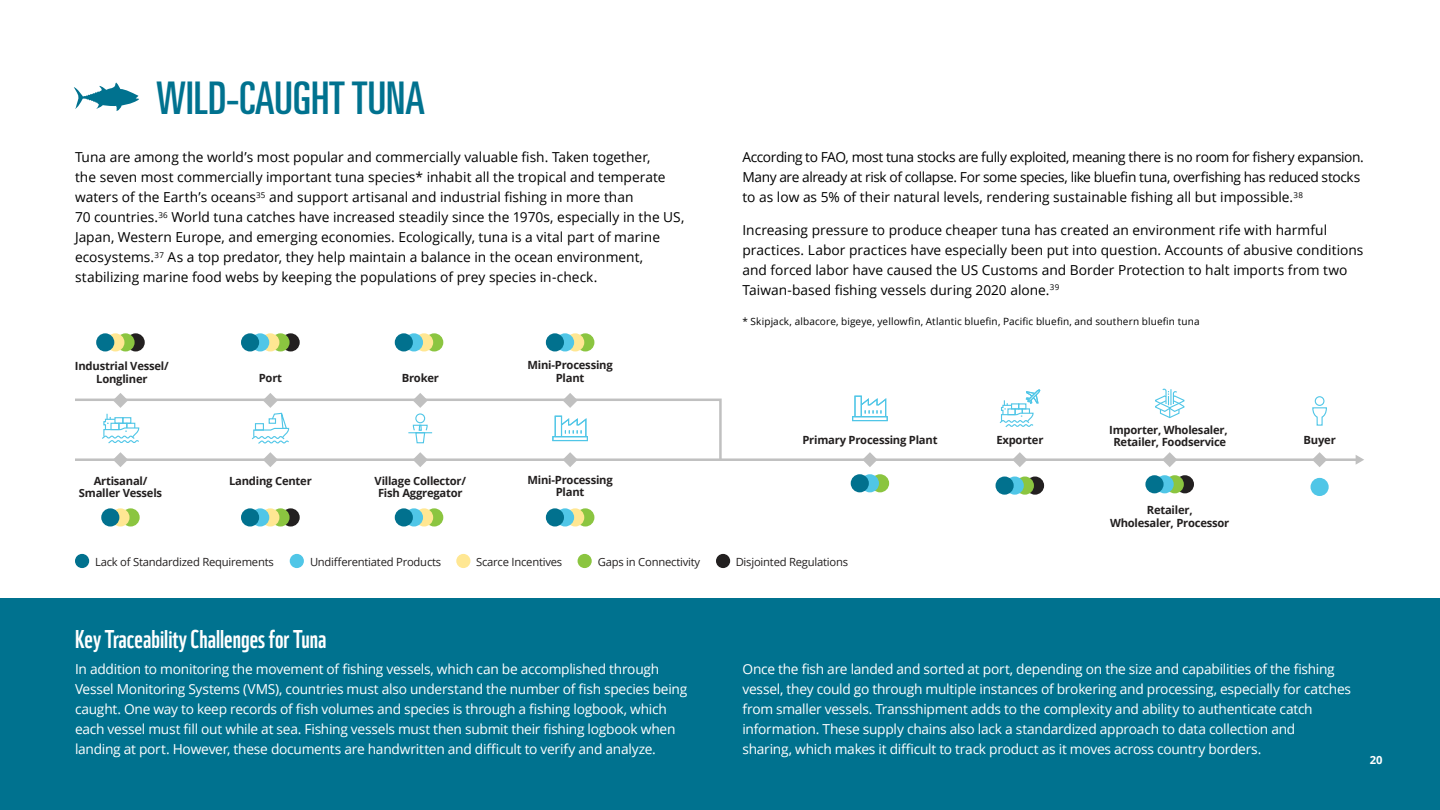
<style>
.page{position:relative;width:1440px;height:810px;background:#fff}
.page>*{position:absolute;margin:0;border:0;box-sizing:border-box;transform-origin:0 0}
.t1{font:ultra-condensed 45px "Univers LT Std";color:#00728f}
.t2{font:25px "WWF";color:#fff}
.t3{font:13.75px/20px "Open Sans";color:#000}
.t4{font:13.75px/20px "Open Sans";letter-spacing:-.02em;color:#fff}
.t5{font:13.75px/20px "Open Sans";letter-spacing:-.03em;color:#000}
.t6{font:700 11.25px/12.5px "Open Sans";letter-spacing:-.02em;color:#232020;text-align:center}
.t7{font:11.25px "Open Sans";letter-spacing:-.02em;color:#232020}
.t8{font:700 11.25px "Open Sans";color:#fff}
.t9{font:10px "Open Sans";letter-spacing:.015em;color:#000}
</style>
<div class="page">
<svg style="left:74px;top:82px;width:65px;height:29px"></svg>
<hr style="left:75px;top:458px;width:1282px;height:3px;background:#c0c0c0">
<svg style="left:1356px;top:455px;width:8px;height:10px"></svg>
<div style="left:127px;top:333px;width:18px;height:18px;background:#232020;border-radius:50%"></div>
<div style="left:116px;top:333px;width:19px;height:18px;background:#8bc540;border-radius:50%"></div>
<div style="left:106px;top:333px;width:18px;height:18px;background:#ffe793;border-radius:50%"></div>
<div style="left:96px;top:333px;width:18px;height:18px;background:#01718e;border-radius:50%"></div>
<div style="left:1311px;top:478px;width:18px;height:18px;background:#50c6e7;border-radius:50%"></div>
<svg style="left:862px;top:452px;width:15px;height:15px"></svg>
<svg style="left:1012px;top:452px;width:15px;height:15px"></svg>
<svg style="left:1162px;top:452px;width:15px;height:15px"></svg>
<svg style="left:1312px;top:452px;width:15px;height:15px"></svg>
<div style="left:122px;top:508px;width:18px;height:19px;background:#8bc540;border-radius:50%"></div>
<svg style="left:111px;top:508px;width:19px;height:19px"></svg>
<div style="left:101px;top:508px;width:18px;height:19px;background:#01718e;border-radius:50%"></div>
<div style="left:75px;top:554px;width:14px;height:14px;background:#01718e;border-radius:50%"></div>
<div style="left:290px;top:554px;width:14px;height:14px;background:#50c6e7;border-radius:50%"></div>
<div style="left:456px;top:554px;width:14px;height:14px;background:#ffe793;border-radius:50%"></div>
<div style="left:578px;top:554px;width:14px;height:14px;background:#8bc540;border-radius:50%"></div>
<div style="left:716px;top:554px;width:14px;height:14px;background:#232020;border-radius:50%"></div>
<svg style="left:999px;top:389px;width:42px;height:38px"></svg>
<svg style="left:1155px;top:388px;width:30px;height:31px"></svg>
<div style="left:1315px;top:396px;width:9px;height:10px;border:1px solid #50c6e7;border-radius:50%"></div>
<svg style="left:1312px;top:407px;width:15px;height:19px"></svg>
<div style="left:852px;top:416px;width:36px;height:5px;border:1px solid #50c6e7"></div>
<svg style="left:854px;top:395px;width:33px;height:23px"></svg>
<div style="left:282px;top:333px;width:18px;height:18px;background:#232020;border-radius:50%"></div>
<div style="left:271px;top:333px;width:19px;height:18px;background:#8bc540;border-radius:50%"></div>
<div style="left:261px;top:333px;width:18px;height:18px;background:#ffe793;border-radius:50%"></div>
<div style="left:251px;top:333px;width:18px;height:18px;background:#50c6e7;border-radius:50%"></div>
<div style="left:241px;top:333px;width:18px;height:18px;background:#01718e;border-radius:50%"></div>
<div style="left:282px;top:508px;width:18px;height:19px;background:#232020;border-radius:50%"></div>
<svg style="left:271px;top:508px;width:19px;height:19px"></svg>
<div style="left:261px;top:508px;width:18px;height:19px;background:#ffe793;border-radius:50%"></div>
<div style="left:251px;top:508px;width:18px;height:19px;background:#50c6e7;border-radius:50%"></div>
<div style="left:241px;top:508px;width:18px;height:19px;background:#01718e;border-radius:50%"></div>
<div style="left:425px;top:333px;width:18px;height:18px;background:#8bc540;border-radius:50%"></div>
<div style="left:415px;top:333px;width:18px;height:18px;background:#ffe793;border-radius:50%"></div>
<div style="left:405px;top:333px;width:18px;height:18px;background:#50c6e7;border-radius:50%"></div>
<div style="left:395px;top:333px;width:18px;height:18px;background:#01718e;border-radius:50%"></div>
<div style="left:425px;top:508px;width:18px;height:19px;background:#8bc540;border-radius:50%"></div>
<div style="left:415px;top:508px;width:18px;height:19px;background:#ffe793;border-radius:50%"></div>
<div style="left:405px;top:508px;width:18px;height:19px;background:#50c6e7;border-radius:50%"></div>
<div style="left:395px;top:508px;width:18px;height:19px;background:#01718e;border-radius:50%"></div>
<div style="left:576px;top:508px;width:18px;height:19px;background:#8bc540;border-radius:50%"></div>
<div style="left:566px;top:508px;width:18px;height:19px;background:#ffe793;border-radius:50%"></div>
<div style="left:556px;top:508px;width:18px;height:19px;background:#50c6e7;border-radius:50%"></div>
<div style="left:546px;top:508px;width:18px;height:19px;background:#01718e;border-radius:50%"></div>
<div style="left:576px;top:333px;width:18px;height:18px;background:#8bc540;border-radius:50%"></div>
<div style="left:566px;top:333px;width:18px;height:18px;background:#ffe793;border-radius:50%"></div>
<div style="left:556px;top:333px;width:18px;height:18px;background:#50c6e7;border-radius:50%"></div>
<div style="left:546px;top:333px;width:18px;height:18px;background:#01718e;border-radius:50%"></div>
<div style="left:1026px;top:477px;width:18px;height:18px;background:#232020;border-radius:50%"></div>
<div style="left:1016px;top:477px;width:18px;height:18px;background:#8bc540;border-radius:50%"></div>
<div style="left:1006px;top:477px;width:18px;height:18px;background:#50c6e7;border-radius:50%"></div>
<div style="left:996px;top:477px;width:18px;height:18px;background:#01718e;border-radius:50%"></div>
<div style="left:1176px;top:475px;width:18px;height:18px;background:#232020;border-radius:50%"></div>
<div style="left:1166px;top:475px;width:18px;height:18px;background:#8bc540;border-radius:50%"></div>
<div style="left:1156px;top:475px;width:18px;height:18px;background:#50c6e7;border-radius:50%"></div>
<div style="left:1145px;top:475px;width:19px;height:18px;background:#01718e;border-radius:50%"></div>
<div style="left:871px;top:474px;width:18px;height:18px;background:#8bc540;border-radius:50%"></div>
<div style="left:861px;top:474px;width:18px;height:18px;background:#50c6e7;border-radius:50%"></div>
<div style="left:851px;top:474px;width:18px;height:18px;background:#01718e;border-radius:50%"></div>
<svg style="left:75px;top:393px;width:648px;height:74px"></svg>
<div style="left:0;top:599px;width:1440px;height:211px;background:#00728f"></div>
<h1 class="t1" style="left:156px;top:72px;width:270px">WILD-CAUGHT TUNA</h1>
<p class="t3" style="left:75px;top:147px;width:611px">Tuna are among the world’s most popular and commercially valuable fish. Taken together,<br>the seven most commercially important tuna species* inhabit all the tropical and temperate waters of the Earth’s oceans<sup>35</sup> and support artisanal and industrial fishing in more than<br>70 countries.<sup>36</sup> World tuna catches have increased steadily since the 1970s, especially in the US, Japan, Western Europe, and emerging economies. Ecologically, tuna is a vital part of marine ecosystems.<sup>37</sup> As a top predator, they help maintain a balance in the ocean environment, stabilizing marine food webs by keeping the populations of prey species in-check.</p>
<p class="t5" style="left:742px;top:147px;width:623px">According to FAO, most tuna stocks are fully exploited, meaning there is no room for fishery expansion.<br>Many are already at risk of collapse. For some species, like bluefin tuna, overfishing has reduced stocks to as low as 5% of their natural levels, rendering sustainable fishing all but impossible.<sup>38</sup></p>
<p class="t3" style="left:742px;top:219px;width:622px">Increasing pressure to produce cheaper tuna has created an environment rife with harmful practices. Labor practices have especially been put into question. Accounts of abusive conditions and forced labor have caused the US Customs and Border Protection to halt imports from two Taiwan-based fishing vessels during 2020 alone.<sup>39</sup></p>
<p class="t9" style="left:742px;top:315px;width:459px">* Skipjack, albacore, bigeye, yellowfin, Atlantic bluefin, Pacific bluefin, and southern bluefin tuna</p>
<p class="t6" style="left:75px;top:360px;width:95px">Industrial Vessel/<br>Longliner</p>
<p class="t6" style="left:259px;top:371px;width:25px">Port</p>
<p class="t6" style="left:402px;top:371px;width:39px">Broker</p>
<p class="t6" style="left:528px;top:359px;width:87px">Mini-Processing<br>Plant</p>
<p class="t6" style="left:1109px;top:423px;width:120px">Importer, Wholesaler,</p>
<p class="t6" style="left:802px;top:433px;width:137px">Primary Processing Plant</p>
<p class="t6" style="left:1113px;top:436px;width:114px">Retailer, Foodservice</p>
<p class="t6" style="left:996px;top:433px;width:49px">Exporter</p>
<p class="t6" style="left:79px;top:474px;width:85px">Artisanal/<br>Smaller Vessels</p>
<p class="t6" style="left:229px;top:474px;width:84px">Landing Center</p>
<p class="t6" style="left:375px;top:474px;width:93px">Village Collector/<br>Fish Aggregator</p>
<p class="t6" style="left:528px;top:473px;width:87px">Mini-Processing<br>Plant</p>
<p class="t6" style="left:1110px;top:504px;width:121px">Retailer,<br>Wholesaler, Processor</p>
<p class="t7" style="left:95px;top:554px;width:180px">Lack of Standardized Requirements</p>
<p class="t7" style="left:310px;top:554px;width:133px">Undifferentiated Products</p>
<p class="t7" style="left:476px;top:554px;width:88px">Scarce Incentives</p>
<p class="t7" style="left:598px;top:554px;width:104px">Gaps in Connectivity</p>
<p class="t7" style="left:736px;top:554px;width:114px">Disjointed Regulations</p>
<p class="t6" style="left:1304px;top:433px;width:34px">Buyer</p>
<h2 class="t2" style="left:75px;top:619px;width:253px">Key Traceability Challenges for Tuna</h2>
<p class="t4" style="left:75px;top:659px;width:614px">In addition to monitoring the movement of fishing vessels, which can be accomplished through Vessel Monitoring Systems (VMS), countries must also understand the number of fish species being caught. One way to keep records of fish volumes and species is through a fishing logbook, which each vessel must fill out while at sea. Fishing vessels must then submit their fishing logbook when landing at port. However, these documents are handwritten and difficult to verify and analyze.</p>
<p class="t4" style="left:742px;top:659px;width:610px">Once the fish are landed and sorted at port, depending on the size and capabilities of the fishing vessel, they could go through multiple instances of brokering and processing, especially for catches from smaller vessels. Transshipment adds to the complexity and ability to authenticate catch information. These supply chains also lack a standardized approach to data collection and<br>sharing, which makes it difficult to track product as it moves across country borders.</p>
<p class="t8" style="left:1370px;top:752px;width:14px">20</p>
</div>
